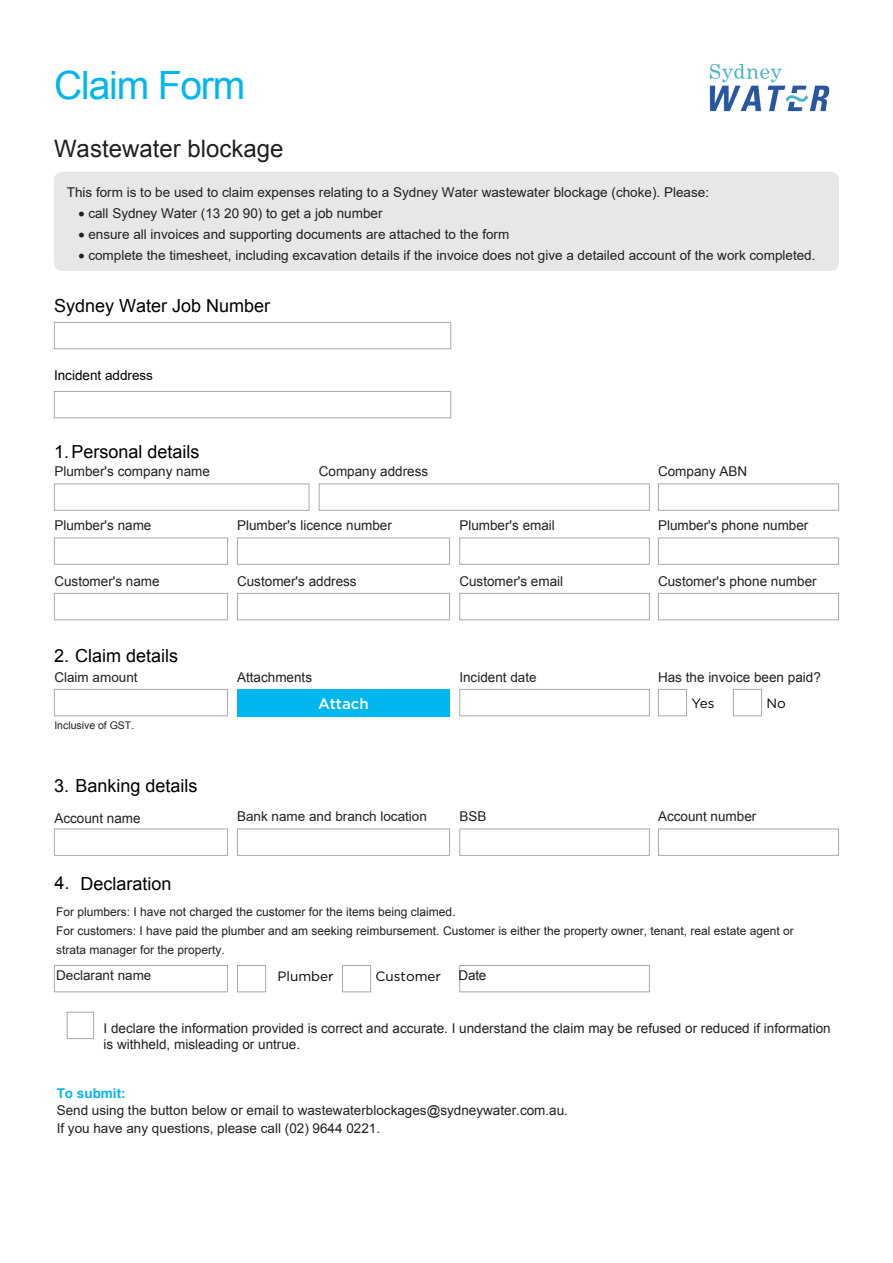
<style>
.page{position:relative;width:893px;height:1263px;background:#fff}
.page>*{position:absolute;margin:0;border:0;box-sizing:border-box;transform-origin:0 0}
.t1{font:39px "Arial";letter-spacing:-.03em;color:#00b6ef}
.t2{font:24px "Arial";color:#231f20}
.Body_Copy{font:18px "Arial";color:#000}
.t3{font:500 15px "Gotham";color:#fff}
.Body_Copy-2{font:13.5px/17.9px "Arial";color:#231f20}
.Body_Copy-3{font:13.5px "Gotham";color:#000}
.t4{font:13.5px "Arial";color:#000}
.Body_Copy-4{font:12px/18.9px "Arial";color:#231f20}
.Body_Copy-5{font:10.5px "Arial";color:#231f20}
.s1{font-weight:700;color:#00b6ef}
</style>
<div class="page">
<div style="left:658px;top:689px;width:29px;height:27px;border:1px solid #a8a9ad"></div>
<div style="left:733px;top:689px;width:29px;height:27px;border:1px solid #a8a9ad"></div>
<div style="left:54px;top:483px;width:255px;height:28px;border:1px solid #a8a9ad"></div>
<div style="left:54px;top:537px;width:174px;height:28px;border:1px solid #a8a9ad"></div>
<div style="left:54px;top:593px;width:174px;height:27px;border:1px solid #a8a9ad"></div>
<div style="left:54px;top:828px;width:174px;height:28px;border:1px solid #a8a9ad"></div>
<div style="left:54px;top:965px;width:174px;height:27px;border:1px solid #a8a9ad"></div>
<div style="left:54px;top:689px;width:174px;height:27px;border:1px solid #a8a9ad"></div>
<div style="left:237px;top:537px;width:213px;height:28px;border:1px solid #a8a9ad"></div>
<div style="left:237px;top:593px;width:213px;height:27px;border:1px solid #a8a9ad"></div>
<div style="left:237px;top:828px;width:213px;height:28px;border:1px solid #a8a9ad"></div>
<div style="left:459px;top:537px;width:191px;height:28px;border:1px solid #a8a9ad"></div>
<div style="left:459px;top:593px;width:191px;height:27px;border:1px solid #a8a9ad"></div>
<div style="left:459px;top:828px;width:191px;height:28px;border:1px solid #a8a9ad"></div>
<div style="left:459px;top:965px;width:191px;height:27px;border:1px solid #a8a9ad"></div>
<div style="left:459px;top:689px;width:191px;height:27px;border:1px solid #a8a9ad"></div>
<div style="left:658px;top:537px;width:181px;height:28px;border:1px solid #a8a9ad"></div>
<div style="left:658px;top:593px;width:181px;height:27px;border:1px solid #a8a9ad"></div>
<div style="left:658px;top:828px;width:181px;height:28px;border:1px solid #a8a9ad"></div>
<div style="left:67px;top:1012px;width:27px;height:27px;border:1px solid #a8a9ad"></div>
<div style="left:658px;top:483px;width:181px;height:28px;border:1px solid #a8a9ad"></div>
<div style="left:319px;top:483px;width:331px;height:28px;border:1px solid #a8a9ad"></div>
<div style="left:54px;top:172px;width:785px;height:99px;background:#e6e7e9;border-radius:8px"></div>
<div style="left:54px;top:322px;width:397px;height:27px;border:1px solid #a8a9ad"></div>
<div style="left:54px;top:391px;width:397px;height:27px;border:1px solid #a8a9ad"></div>
<div style="left:237px;top:965px;width:29px;height:27px;border:1px solid #a8a9ad"></div>
<div style="left:342px;top:965px;width:29px;height:27px;border:1px solid #a8a9ad"></div>
<img style="left:709px;top:64px;width:121px;height:47px">
<div style="left:237px;top:689px;width:213px;height:27px;background:#00b6ef"></div>
<h1 class="t1" style="left:54px;top:60px;width:192px">Claim Form</h1>
<h2 class="t2" style="left:54px;top:132px;width:231px">Wastewater blockage</h2>
<p class="Body_Copy-2" style="left:67px;top:183px;width:644px">This form is to be used to claim expenses relating to a Sydney Water wastewater blockage (choke). Please:</p>
<p class="Body_Copy-2" style="left:78px;top:204px;width:306px">• call Sydney Water (13 20 90) to get a job number</p>
<p class="Body_Copy-2" style="left:78px;top:225px;width:432px">• ensure all invoices and supporting documents are attached to the form</p>
<p class="Body_Copy-2" style="left:78px;top:246px;width:739px">• complete the timesheet, including excavation details if the invoice does not give a detailed account of the work completed.</p>
<h3 class="Body_Copy" style="left:54px;top:294px;width:218px">Sydney Water Job Number</h3>
<h4 class="t4" style="left:54px;top:367px;width:101px">Incident address</h4>
<h3 class="Body_Copy" style="left:54px;top:439px;width:147px">1.Personal details</h3>
<p class="Body_Copy-2" style="left:54px;top:463px;width:157px">Plumber's company name</p>
<p class="Body_Copy-2" style="left:54px;top:517px;width:99px">Plumber's name</p>
<p class="Body_Copy-2" style="left:54px;top:572px;width:107px">Customer's name</p>
<p class="Body_Copy" style="left:54px;top:643px;width:126px">2. Claim details</p>
<p class="Body_Copy-2" style="left:54px;top:668px;width:85px">Claim amount</p>
<p class="Body_Copy-5" style="left:54px;top:718px;width:81px">Inclusive of GST.</p>
<p class="Body_Copy" style="left:54px;top:774px;width:145px">3. Banking details</p>
<p class="Body_Copy-2" style="left:54px;top:809px;width:88px">Account name</p>
<p class="Body_Copy-2" style="left:319px;top:463px;width:111px">Company address</p>
<p class="Body_Copy-2" style="left:658px;top:463px;width:91px">Company ABN</p>
<p class="Body_Copy-2" style="left:237px;top:517px;width:156px">Plumber's licence number</p>
<p class="Body_Copy-2" style="left:459px;top:517px;width:97px">Plumber's email</p>
<p class="Body_Copy-2" style="left:658px;top:517px;width:152px">Plumber's phone number</p>
<p class="Body_Copy-2" style="left:237px;top:572px;width:121px">Customer's address</p>
<p class="Body_Copy-2" style="left:459px;top:572px;width:105px">Customer's email</p>
<p class="Body_Copy-2" style="left:658px;top:572px;width:160px">Customer's phone number</p>
<p class="Body_Copy-2" style="left:237px;top:668px;width:77px">Attachments</p>
<p class="Body_Copy-2" style="left:459px;top:668px;width:79px">Incident date</p>
<p class="Body_Copy-2" style="left:658px;top:668px;width:164px">Has the invoice been paid?</p>
<p class="t3" style="left:318px;top:693px;width:52px">Attach</p>
<p class="Body_Copy-3" style="left:692px;top:694px;width:24px">Yes</p>
<p class="Body_Copy-3" style="left:767px;top:694px;width:21px">No</p>
<p class="Body_Copy-2" style="left:237px;top:808px;width:191px">Bank name and branch location</p>
<p class="Body_Copy-2" style="left:459px;top:808px;width:29px">BSB</p>
<p class="Body_Copy-2" style="left:658px;top:808px;width:100px">Account number</p>
<p class="Body_Copy" style="left:54px;top:872px;width:119px">4. Declaration</p>
<p class="Body_Copy-4" style="left:56px;top:902px;width:739px">For plumbers: I have not charged the customer for the items being claimed.<br>For customers: I have paid the plumber and am seeking reimbursement. Customer is either the property owner, tenant, real estate agent or strata manager for the property.</p>
<p class="Body_Copy-2" style="left:56px;top:966px;width:97px">Declarant name</p>
<p class="Body_Copy-3" style="left:278px;top:967px;width:58px">Plumber</p>
<p class="Body_Copy-3" style="left:376px;top:967px;width:67px">Customer</p>
<p class="Body_Copy-2" style="left:458px;top:966px;width:29px">Date</p>
<p class="Body_Copy-2" style="left:104px;top:1020px;width:729px;line-height:16.2px">I declare the information provided is correct and accurate. I understand the claim may be refused or reduced if information is withheld, misleading or untrue.</p>
<p class="Body_Copy-2" style="left:57px;top:1084px;width:513px"><span class="s1">To submit:<br></span>Send using the button below or email to wastewaterblockages@sydneywater.com.au.<br>If you have any questions, please call (02) 9644 0221.</p>
</div>
